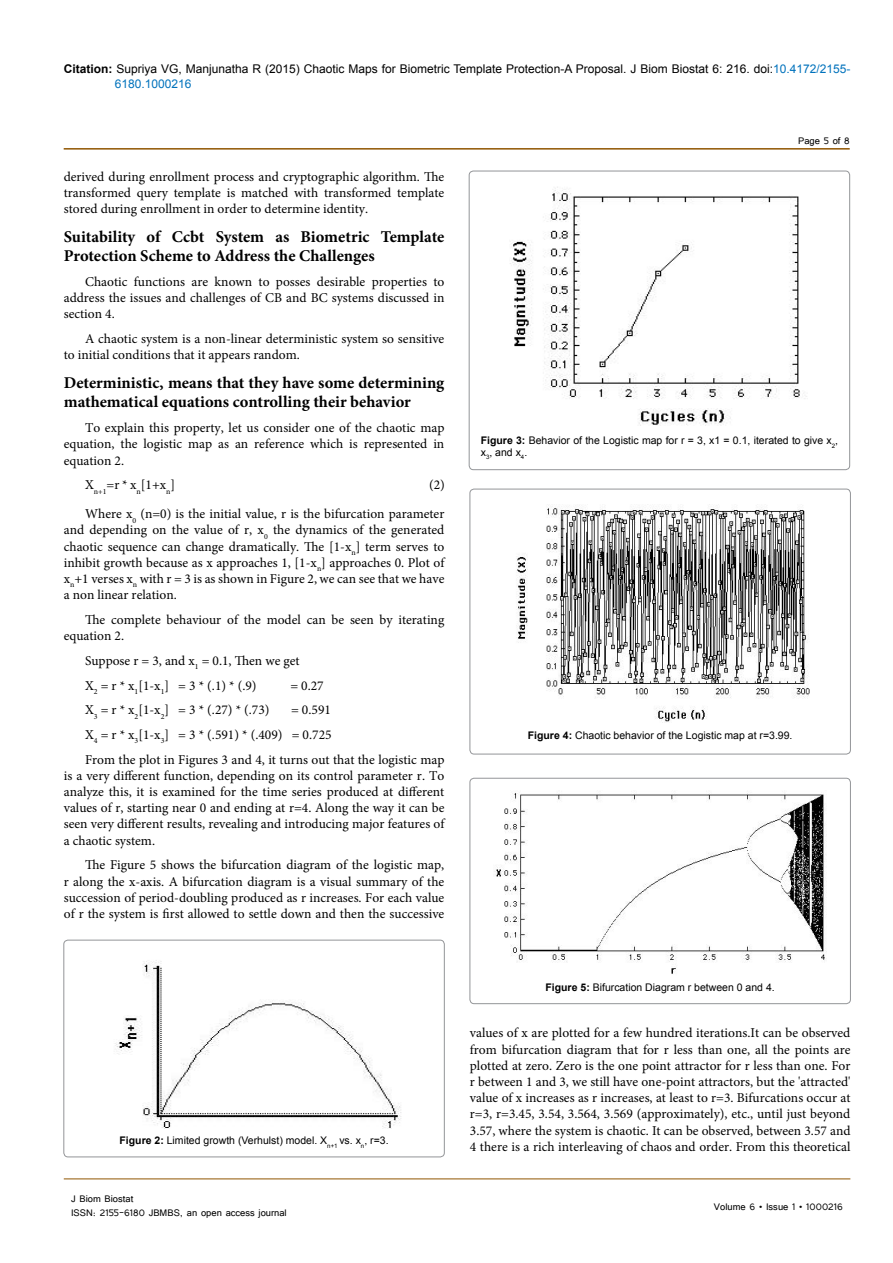
<style>
.page{position:relative;width:893px;height:1263px;background:#fff}
.page>*{position:absolute;margin:0;border:0;box-sizing:border-box;transform-origin:0 0}
.t1{font:700 16.5px/19.8px "Minion Pro";color:#000}
.t2{font:13.5px/16.2px "Minion Pro";color:#000;text-align:justify}
.t3{font:12px/15px "Arial";color:#000}
.t4{font:12px/14.4px "Tunga";color:#000}
.t5{font:10.5px/11.6px "Arial";color:#000}
.s1{font-weight:700}
.s2{color:#0072bc}
</style>
<div class="page">
<hr style="left:64px;top:148px;width:786px;height:2px;background:#905501">
<hr style="left:64px;top:1179px;width:786px;height:1px;background:#905501">
<div style="left:64px;top:940px;width:380px;height:217px;border:1px solid #939598;border-radius:4px"></div>
<img style="left:115px;top:960px;width:287px;height:168px">
<div style="left:469px;top:171px;width:381px;height:299px;border:1px solid #939598;border-radius:4px"></div>
<img style="left:510px;top:187px;width:297px;height:239px">
<div style="left:470px;top:489px;width:380px;height:265px;border:1px solid #939598;border-radius:4px"></div>
<img style="left:517px;top:504px;width:293px;height:219px">
<div style="left:470px;top:778px;width:380px;height:226px;border:1px solid #939598;border-radius:4px"></div>
<img style="left:494px;top:793px;width:333px;height:181px">
<p class="t3" style="left:115px;top:61px;width:737px;text-indent:-51px"><span class="s1">Citation:</span> Supriya VG, Manjunatha R (2015) Chaotic Maps for Biometric Template Protection-A Proposal. J Biom Biostat 6: 216. doi:<span class="s2">10.4172/2155-<br>6180.1000216</span></p>
<p class="t2" style="left:64px;top:168px;width:382px">derived during enrollment process and cryptographic algorithm. The transformed query template is matched with transformed template stored during enrollment in order to determine identity.</p>
<p class="t1" style="left:64px;top:226px;width:382px">Suitability of Ccbt System as Biometric Template<br>Protection Scheme to Address the Challenges</p>
<p class="t2" style="left:64px;top:274px;width:382px;text-indent:21px">Chaotic functions are known to posses desirable properties to address the issues and challenges of CB and BC systems discussed in section 4.</p>
<p class="t2" style="left:64px;top:331px;width:382px;text-indent:21px">A chaotic system is a non-linear deterministic system so sensitive to initial conditions that it appears random.</p>
<p class="t1" style="left:64px;top:372px;width:382px">Deterministic, means that they have some determining mathematical equations controlling their behavior</p>
<p class="t2" style="left:64px;top:420px;width:382px;text-indent:21px">To explain this property, let us consider one of the chaotic map equation, the logistic map as an reference which is represented in equation 2.</p>
<p class="t2" style="left:85px;top:477px;width:92px">X<sub>n+1</sub>=r * x<sub>n</sub>[1+x<sub>n</sub>]</p>
<p class="t2" style="left:85px;top:470px;width:361px;line-height:29px;text-align:right">(2)<br>Where x<sub>0</sub> (n=0) is the initial value, r is the bifurcation parameter</p>
<p class="t2" style="left:64px;top:522px;width:382px">and depending on the value of r, x<sub>0</sub> the dynamics of the generated chaotic sequence can change dramatically. The [1-x<sub>n</sub>] term serves to inhibit growth because as x approaches 1, [1-x<sub>n</sub>] approaches 0. Plot of x<sub>n</sub>+1 verses x<sub>n</sub> with r = 3 is as shown in Figure 2, we can see that we have a non linear relation.</p>
<p class="t2" style="left:64px;top:611px;width:382px;text-indent:21px">The complete behaviour of the model can be seen by iterating equation 2.</p>
<p class="t2" style="left:85px;top:648px;width:216px;line-height:24.8px">Suppose r = 3, and x<sub>1</sub> = 0.1, Then we get<br>X<sub>2</sub> = r * x<sub>1</sub>[1-x<sub>1</sub>] = 3 * (.1) * (.9)</p>
<p class="t2" style="left:290px;top:677px;width:35px">= 0.27</p>
<p class="t2" style="left:85px;top:702px;width:186px">X<sub>3</sub> = r * x<sub>2</sub>[1-x<sub>2</sub>] = 3 * (.27) * (.73)</p>
<p class="t2" style="left:85px;top:698px;width:361px;line-height:24.8px;text-align:left;text-indent:206px">= 0.591<br>X<sub>4</sub> = r * x<sub>3</sub>[1-x<sub>3</sub>] = 3 * (.591) * (.409) = 0.725<br>From the plot in Figures 3 and 4, it turns out that the logistic map</p>
<p class="t2" style="left:64px;top:767px;width:382px">is a very different function, depending on its control parameter r. To analyze this, it is examined for the time series produced at different values of r, starting near 0 and ending at r=4. Along the way it can be seen very different results, revealing and introducing major features of a chaotic system.</p>
<p class="t2" style="left:64px;top:857px;width:382px;text-indent:21px">The Figure 5 shows the bifurcation diagram of the logistic map, r along the x-axis. A bifurcation diagram is a visual summary of the succession of period-doubling produced as r increases. For each value of r the system is first allowed to settle down and then the successive</p>
<p class="t4" style="left:798px;top:133px;width:53px">Page 5 of 8</p>
<p class="t5" style="left:481px;top:435px;width:359px"><span class="s1">Figure 3:</span> Behavior of the Logistic map for r = 3, x1 = 0.1, iterated to give x<sub>2</sub>, x<sub>3</sub>, and x<sub>4</sub>.</p>
<p class="t5" style="left:528px;top:729px;width:266px"><span class="s1">Figure 4:</span> Chaotic behavior of the Logistic map at r=3.99.</p>
<p class="t5" style="left:120px;top:1135px;width:271px"><span class="s1">Figure 2:</span> Limited growth (Verhulst) model. X<sub>n+1</sub> vs. x<sub>n</sub>, r=3.</p>
<p class="t4" style="left:71px;top:1190px;width:217px">J Biom Biostat<br>ISSN: 2155-6180 JBMBS, an open access journal</p>
<p class="t5" style="left:545px;top:982px;width:231px"><span class="s1">Figure 5:</span> Bifurcation Diagram r between 0 and 4.</p>
<p class="t2" style="left:470px;top:1025px;width:382px">values of x are plotted for a few hundred iterations.It can be observed from bifurcation diagram that for r less than one, all the points are plotted at zero. Zero is the one point attractor for r less than one. For r between 1 and 3, we still have one-point attractors, but the 'attracted' value of x increases as r increases, at least to r=3. Bifurcations occur at r=3, r=3.45, 3.54, 3.564, 3.569 (approximately), etc., until just beyond 3.57, where the system is chaotic. It can be observed, between 3.57 and 4 there is a rich interleaving of chaos and order. From this theoretical</p>
<p class="t4" style="left:714px;top:1199px;width:130px">Volume 6 • Issue 1 • 1000216</p>
</div>
